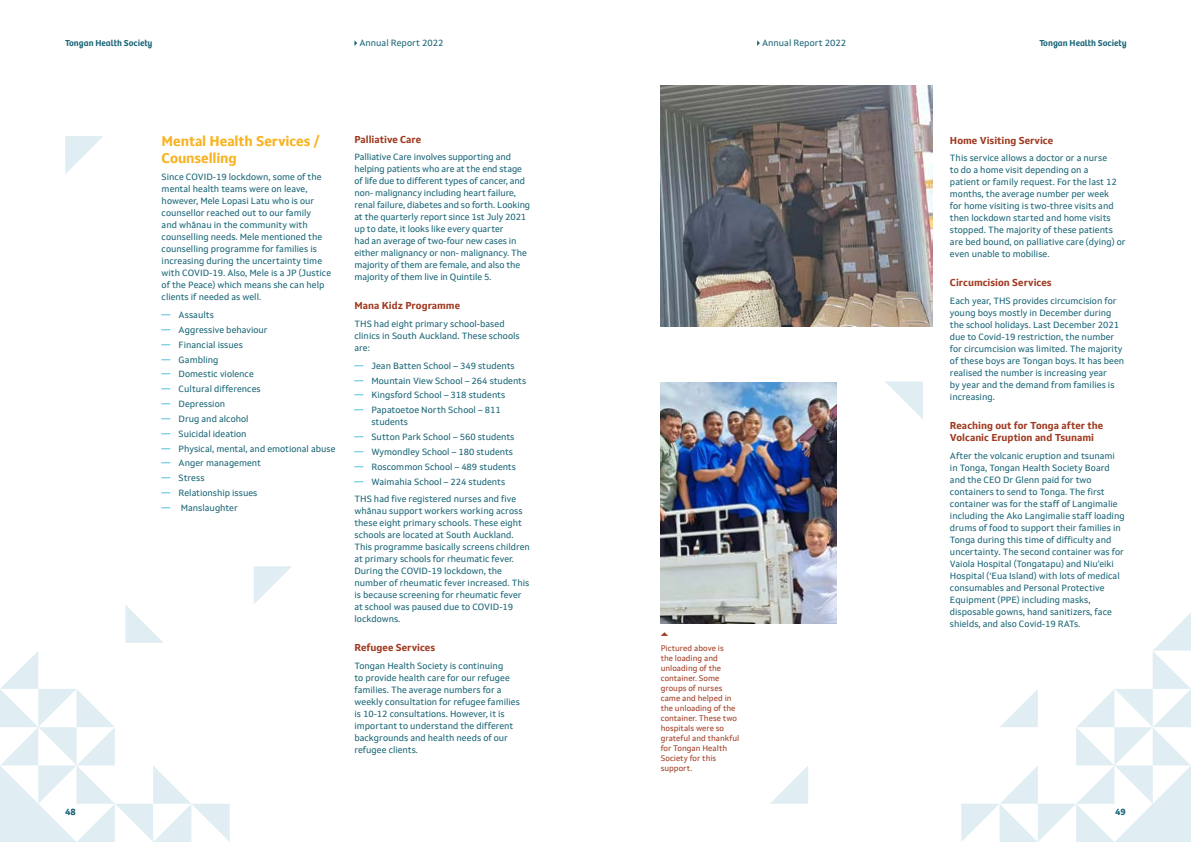
<style>
.page{position:relative;width:1191px;height:842px;background:#fff}
.page>*{position:absolute;margin:0;border:0;box-sizing:border-box;transform-origin:0 0}
.t1{font:700 14px/17px "Setimo";letter-spacing:-.005em;color:#f9b220}
.t2{font:700 10px/12px "Setimo";color:#a03b22}
.t3{font:9px/12px "Setimo";color:#186576}
.t4{font:600 9px "Bree";color:#186576}
.t5{font:700 9px "Setimo";color:#186576}
.t6{font:8px/10px "Setimo";color:#a03b22}
.s1{color:#20b0cc}
</style>
<div class="page">
<svg style="left:661px;top:632px;width:7px;height:4px"></svg>
<img style="left:660px;top:85px;width:273px;height:241px">
<img style="left:660px;top:383px;width:176px;height:241px">
<svg style="left:770px;top:766px;width:38px;height:38px"></svg>
<svg style="left:65px;top:136px;width:38px;height:38px"></svg>
<svg style="left:254px;top:566px;width:38px;height:38px"></svg>
<svg style="left:885px;top:381px;width:38px;height:38px"></svg>
<svg style="left:961px;top:613px;width:230px;height:229px"></svg>
<svg style="left:125px;top:605px;width:38px;height:38px"></svg>
<svg style="left:0;top:651px;width:230px;height:191px"></svg>
<svg style="left:354px;top:40px;width:3px;height:6px"></svg>
<svg style="left:757px;top:40px;width:3px;height:6px"></svg>
<p class="t4" style="left:65px;top:37px;width:89px">Tongan Health Society</p>
<p class="t3" style="left:359px;top:37px;width:85px">Annual Report 2022</p>
<p class="t3" style="left:762px;top:37px;width:85px">Annual Report 2022</p>
<p class="t4" style="left:1039px;top:37px;width:89px">Tongan Health Society</p>
<h1 class="t1" style="left:162px;top:132px;width:159px">Mental Health Services /<br>Counselling</h1>
<p class="t3" style="left:162px;top:171px;width:171px">Since COVID-19 lockdown, some of the mental health teams were on leave, however, Mele Lopasi Latu who is our counsellor reached out to our family<br>and whānau in the community with counselling needs. Mele mentioned the counselling programme for families is increasing during the uncertainty time with COVID-19. Also, Mele is a JP (Justice of the Peace) which means she can help clients if needed as well.</p>
<p class="t3" style="left:162px;top:307px;width:175px;line-height:14.8px"><span class="s1">¬</span> Assaults<br><span class="s1">¬</span> Aggressive behaviour<br><span class="s1">¬</span> Financial issues<br><span class="s1">¬</span> Gambling<br><span class="s1">¬</span> Domestic violence<br><span class="s1">¬</span> Cultural differences<br><span class="s1">¬</span> Depression<br><span class="s1">¬</span> Drug and alcohol<br><span class="s1">¬</span> Suicidal ideation<br><span class="s1">¬</span> Physical, mental, and emotional abuse <span class="s1">¬</span> Anger management<br><span class="s1">¬</span> Stress<br><span class="s1">¬</span> Relationship issues<br><span class="s1">¬</span> Manslaughter</p>
<p class="t2" style="left:354px;top:133px;width:68px">Palliative Care</p>
<p class="t3" style="left:354px;top:151px;width:177px">Palliative Care involves supporting and helping patients who are at the end stage of life due to different types of cancer, and non- malignancy including heart failure, renal failure, diabetes and so forth. Looking at the quarterly report since 1st July 2021 up to date, it looks like every quarter<br>had an average of two-four new cases in either malignancy or non- malignancy. The majority of them are female, and also the majority of them live in Quintile 5.</p>
<p class="t2" style="left:354px;top:300px;width:107px">Mana Kidz Programme</p>
<p class="t3" style="left:354px;top:318px;width:167px">THS had eight primary school-based clinics in South Auckland. These schools are:</p>
<p class="t3" style="left:354px;top:358px;width:173px;line-height:14.8px"><span class="s1">¬</span> Jean Batten School – 349 students<br><span class="s1">¬</span> Mountain View School – 264 students <span class="s1">¬</span> Kingsford School – 318 students<br><span class="s1">¬</span> Papatoetoe North School – 811</p>
<p class="t3" style="left:354px;top:415px;width:163px;line-height:14.8px;text-indent:17px">students<br><span class="s1">¬</span> Sutton Park School – 560 students <span class="s1">¬</span> Wymondley School – 180 students <span class="s1">¬</span> Roscommon School – 489 students <span class="s1">¬</span> Waimahia School – 224 students</p>
<p class="t3" style="left:354px;top:493px;width:177px">THS had five registered nurses and five whānau support workers working across these eight primary schools. These eight schools are located at South Auckland.<br>This programme basically screens children at primary schools for rheumatic fever.<br>During the COVID-19 lockdown, the number of rheumatic fever increased. This is because screening for rheumatic fever at school was paused due to COVID-19 lockdowns.</p>
<p class="t2" style="left:354px;top:642px;width:82px">Refugee Services</p>
<p class="t3" style="left:354px;top:660px;width:167px">Tongan Health Society is continuing<br>to provide health care for our refugee families. The average numbers for a weekly consultation for refugee families is 10-12 consultations. However, it is important to understand the different backgrounds and health needs of our refugee clients.</p>
<p class="t6" style="left:660px;top:643px;width:80px">Pictured above is<br>the loading and unloading of the container. Some groups of nurses came and helped in the unloading of the container. These two hospitals were so grateful and thankful for Tongan Health<br>Society for this support.</p>
<p class="t2" style="left:950px;top:134px;width:105px">Home Visiting Service</p>
<p class="t3" style="left:950px;top:152px;width:177px">This service allows a doctor or a nurse<br>to do a home visit depending on a<br>patient or family request. For the last 12 months, the average number per week<br>for home visiting is two-three visits and then lockdown started and home visits stopped. The majority of these patients are bed bound, on palliative care (dying) or even unable to mobilise.</p>
<p class="t2" style="left:950px;top:277px;width:103px">Circumcision Services</p>
<p class="t3" style="left:950px;top:295px;width:176px">Each year, THS provides circumcision for young boys mostly in December during the school holidays. Last December 2021 due to Covid-19 restriction, the number for circumcision was limited. The majority of these boys are Tongan boys. It has been realised the number is increasing year<br>by year and the demand from families is increasing.</p>
<p class="t2" style="left:950px;top:419px;width:155px">Reaching out for Tonga after the<br>Volcanic Eruption and Tsunami</p>
<p class="t3" style="left:950px;top:449px;width:176px">After the volcanic eruption and tsunami in Tonga, Tongan Health Society Board and the CEO Dr Glenn paid for two containers to send to Tonga. The first container was for the staff of Langimalie including the Ako Langimalie staff loading drums of food to support their families in Tonga during this time of difficulty and uncertainty. The second container was for Vaiola Hospital (Tongatapu) and Niu’eiki Hospital (‘Eua Island) with lots of medical consumables and Personal Protective Equipment (PPE) including masks, disposable gowns, hand sanitizers, face shields, and also Covid-19 RATs.</p>
<p class="t5" style="left:65px;top:806px;width:12px">48</p>
<p class="t5" style="left:1115px;top:806px;width:12px">49</p>
</div>
